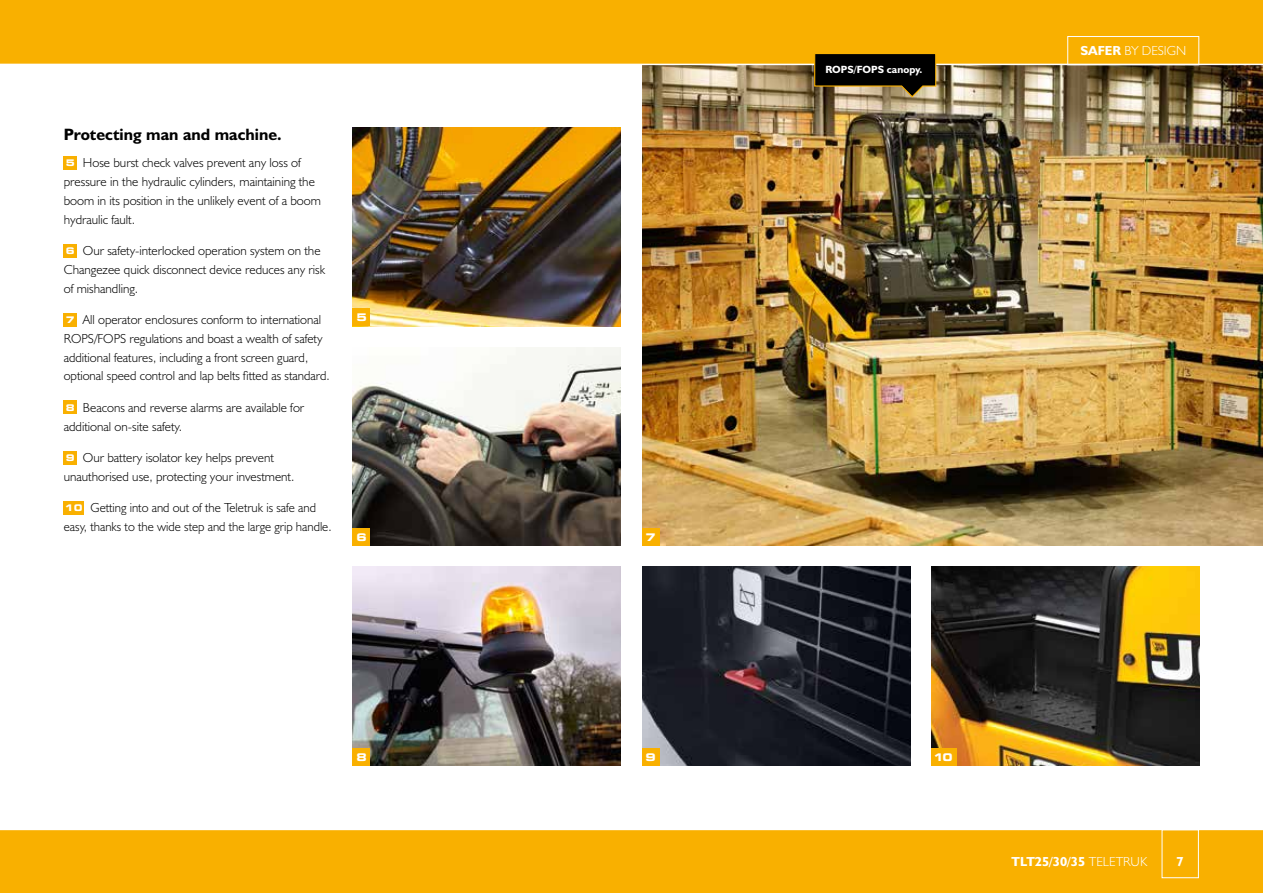
<style>
.page{position:relative;width:1263px;height:893px;background:#fff}
.page>*{position:absolute;margin:0;border:0;box-sizing:border-box;transform-origin:0 0}
.t1{font:16.5px "JCB Bold";color:#000}
.t2{font:13.2px/18.8px "JCB Light";color:#000}
.t3{font:13.2px "JCB Bold";color:#fff}
.t4{font:13.2px "JCB Light";color:#fff}
.t5{font:10.5px "JCB Bold";color:#fff}
.t6{font:700 expanded 10.5px "Square 721 BT";color:#fff}
.s1{font-family:"Square 721 BT";font-weight:700;font-stretch:expanded;font-size:9.15px;color:#fff}
.s2{font-family:"JCB Bold"}
.s3{font-family:"JCB Light"}
</style>
<div class="page">
<img style="left:642px;top:65px;width:621px;height:481px">
<div style="left:0;top:829px;width:1263px;height:64px;background:#f9b000"></div>
<hr style="left:0;top:829px;width:1263px;height:1px;background:#fff">
<div style="left:64px;top:156px;width:13px;height:13px;background:#f9b000"></div>
<div style="left:64px;top:244px;width:13px;height:13px;background:#f9b000"></div>
<div style="left:64px;top:313px;width:13px;height:13px;background:#f9b000"></div>
<div style="left:64px;top:401px;width:13px;height:13px;background:#f9b000"></div>
<div style="left:64px;top:451px;width:13px;height:13px;background:#f9b000"></div>
<div style="left:64px;top:501px;width:20px;height:13px;background:#f9b000"></div>
<img style="left:642px;top:567px;width:268px;height:198px">
<img style="left:931px;top:567px;width:268px;height:198px">
<img style="left:353px;top:567px;width:268px;height:198px">
<div style="left:1162px;top:829px;width:37px;height:49px;border:1px solid #fff"></div>
<div style="left:642px;top:529px;width:17px;height:17px;background:#f9b000"></div>
<img style="left:353px;top:128px;width:268px;height:198px">
<div style="left:353px;top:309px;width:17px;height:17px;background:#f9b000"></div>
<div style="left:931px;top:748px;width:26px;height:17px;background:#f9b000"></div>
<div style="left:0;top:0;width:1263px;height:64px;background:#f9b000"></div>
<div style="left:1067px;top:36px;width:132px;height:29px;border:1px solid #fff"></div>
<img style="left:353px;top:347px;width:268px;height:199px">
<div style="left:353px;top:529px;width:17px;height:17px;background:#f9b000"></div>
<div style="left:353px;top:748px;width:17px;height:17px;background:#f9b000"></div>
<div style="left:642px;top:748px;width:17px;height:17px;background:#f9b000"></div>
<svg style="left:813px;top:54px;width:124px;height:44px;background:#342c1d"></svg>
<p class="t1" style="left:64px;top:124px;width:219px">Protecting man and machine.</p>
<p class="t2" style="left:64px;top:153px;width:259px"><span class="s1">5</span> Hose burst check valves prevent any loss of pressure in the hydraulic cylinders, maintaining the boom in its position in the unlikely event of a boom hydraulic fault.</p>
<p class="t2" style="left:64px;top:241px;width:263px"><span class="s1">6</span> Our safety-interlocked operation system on the<br>Changezee quick disconnect device reduces any risk of mishandling.</p>
<p class="t2" style="left:64px;top:310px;width:268px"><span class="s1">7</span> All operator enclosures conform to international ROPS/FOPS regulations and boast a wealth of safety additional features, including a front screen guard, optional speed control and lap belts fitted as standard.</p>
<p class="t2" style="left:64px;top:398px;width:242px"><span class="s1">8</span> Beacons and reverse alarms are available for additional on-site safety.</p>
<p class="t2" style="left:64px;top:448px;width:232px"><span class="s1">9</span> Our battery isolator key helps prevent unauthorised use, protecting your investment.</p>
<p class="t2" style="left:64px;top:498px;width:269px"><span class="s1">10</span> Getting into and out of the Teletruk is safe and easy, thanks to the wide step and the large grip handle.</p>
<p class="t6" style="left:356px;top:311px;width:12px">5</p>
<p class="t6" style="left:356px;top:531px;width:12px">6</p>
<p class="t6" style="left:645px;top:531px;width:12px">7</p>
<p class="t6" style="left:356px;top:751px;width:12px">8</p>
<p class="t6" style="left:645px;top:751px;width:12px">9</p>
<p class="t5" style="left:825px;top:62px;width:99px">ROPS/FOPS canopy.</p>
<p class="t4" style="left:1080px;top:43px;width:108px"><span class="s2">SAFER</span> BY DESIGN</p>
<p class="t6" style="left:933px;top:751px;width:21px">10</p>
<p class="t3" style="left:1011px;top:853px;width:137px">TLT25/30/35 <span class="s3">TELETRUK</span></p>
<p class="t3" style="left:1176px;top:853px;width:9px">7</p>
</div>
